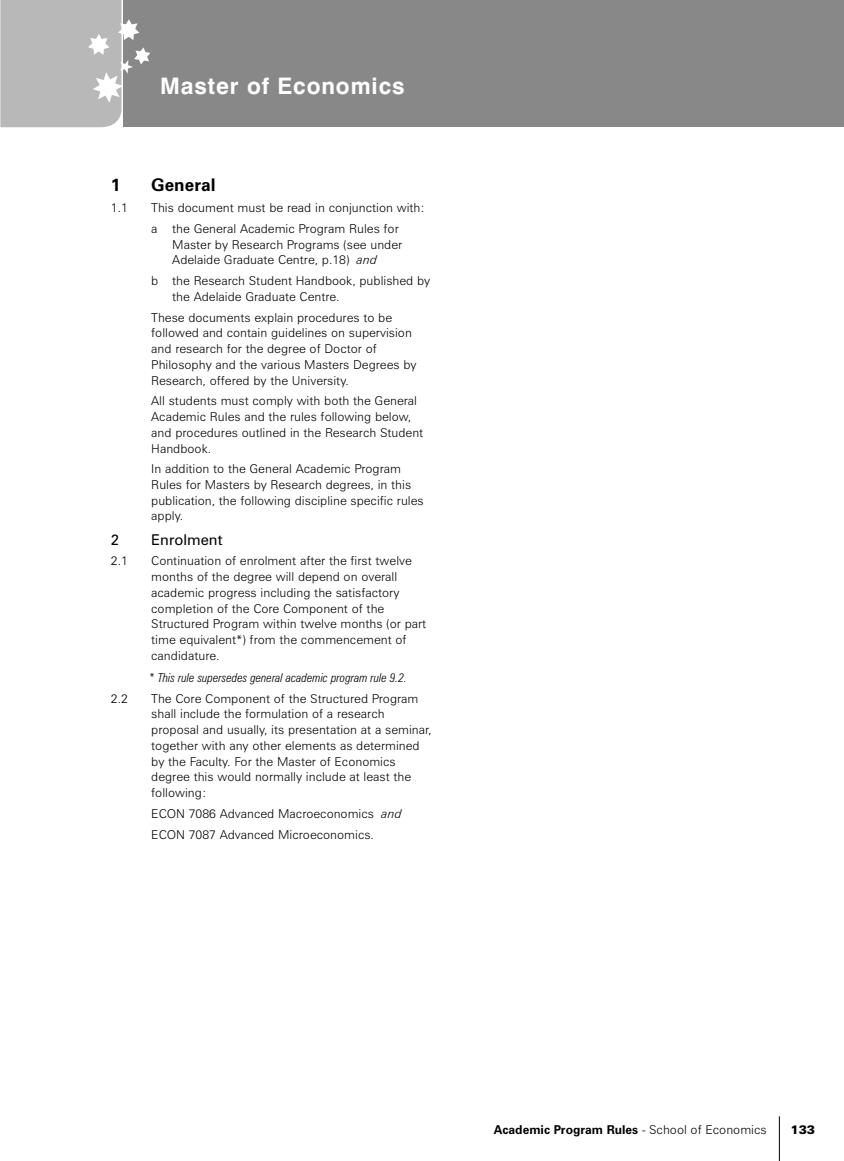
<style>
.page{position:relative;width:844px;height:1161px;background:#fff}
.page>*{position:absolute;margin:0;border:0;box-sizing:border-box;transform-origin:0 0}
.t1{font:700 22.75px "Swiss 721 BT";letter-spacing:.04em;color:#fff}
.t2{font:700 17.5px "Zurich BT";color:#000}
.t3{font:14.88px "Zurich BT";color:#000}
.t4{font:300 12.25px/15.8px "Zurich BT";color:#000}
.t5{font:italic 300 condensed 12.25px "Zurich BT";color:#000}
.t6{font:700 12.25px "Zurich BT";color:#000}
.t7{font:900 12.25px "Zurich BT";color:#000}
.s1{font-style:italic}
.s2{font-weight:300}
</style>
<div class="page">
<hr style="left:778px;top:1116px;width:1px;height:45px;background:#000">
<div style="left:124px;top:0;width:719px;height:127px;background:#888"></div>
<svg style="left:0;top:0;width:150px;height:127px"></svg>
<h1 class="t1" style="left:160px;top:76px;width:246px">Master of Economics</h1>
<h2 class="t2" style="left:111px;top:179px;width:11px">1</h2>
<h2 class="t2" style="left:151px;top:179px;width:66px">General</h2>
<p class="t4" style="left:111px;top:201px;width:18px">1.1</p>
<p class="t4" style="left:151px;top:199px;width:275px;line-height:20.7px">This document must be read in conjunction with: a the General Academic Program Rules for</p>
<p class="t4" style="left:172px;top:237px;width:231px">Master by Research Programs (see under<br>Adelaide Graduate Centre, p.18) <span class="s1">and</span></p>
<p class="t4" style="left:172px;top:274px;width:259px;text-indent:-21px">b the Research Student Handbook, published by the Adelaide Graduate Centre.</p>
<p class="t4" style="left:151px;top:310px;width:267px">These documents explain procedures to be followed and contain guidelines on supervision and research for the degree of Doctor of Philosophy and the various Masters Degrees by Research, offered by the University.</p>
<p class="t4" style="left:151px;top:394px;width:273px">All students must comply with both the General Academic Rules and the rules following below, and procedures outlined in the Research Student Handbook.</p>
<p class="t4" style="left:151px;top:462px;width:274px">In addition to the General Academic Program Rules for Masters by Research degrees, in this publication, the following discipline specific rules apply.</p>
<p class="t3" style="left:111px;top:534px;width:10px">2</p>
<p class="t3" style="left:151px;top:534px;width:73px">Enrolment</p>
<p class="t4" style="left:111px;top:554px;width:18px">2.1</p>
<p class="t4" style="left:151px;top:554px;width:276px">Continuation of enrolment after the first twelve months of the degree will depend on overall academic progress including the satisfactory completion of the Core Component of the Structured Program within twelve months (or part time equivalent*) from the commencement of candidature.</p>
<p class="t5" style="left:149px;top:673px;width:259px">* This rule supersedes general academic program rule 9.2.</p>
<p class="t4" style="left:111px;top:691px;width:18px">2.2</p>
<p class="t4" style="left:151px;top:691px;width:281px">The Core Component of the Structured Program shall include the formulation of a research proposal and usually, its presentation at a seminar, together with any other elements as determined by the Faculty. For the Master of Economics degree this would normally include at least the following:</p>
<p class="t4" style="left:151px;top:804px;width:252px;line-height:20.7px">ECON 7086 Advanced Macroeconomics <span class="s1">and<br></span>ECON 7087 Advanced Microeconomics.</p>
<p class="t6" style="left:493px;top:1125px;width:274px">Academic Program Rules <span class="s2">- School of Economics</span></p>
<p class="t7" style="left:790px;top:1125px;width:26px">133</p>
</div>
